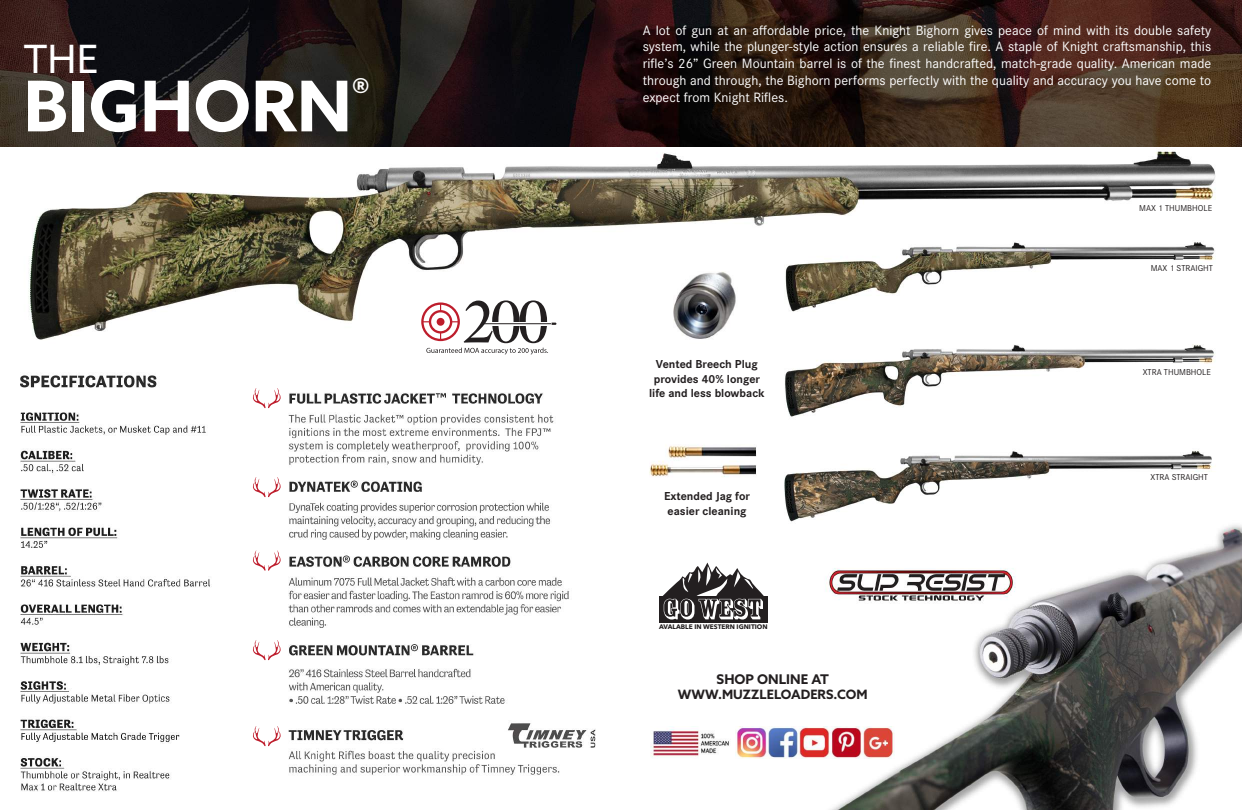
<style>
.page{position:relative;width:1242px;height:810px;background:#fff}
.page>*{position:absolute;margin:0;border:0;box-sizing:border-box;transform-origin:0 0}
.t1{font:700 70px "Azo Sans";color:#fff}
.t2{font:39px "Azo Sans";color:#fff}
.t3{font:14px/16.8px "Corporate S Pro";color:#fff;text-align:justify}
.t4{font:700 13.4px "Azo Sans";color:#231f20}
.t5{font:700 12.9px "Azo Sans";color:#231f20}
.t6{font:700 12px/14.4px "Corporate S Pro";color:#231f20}
.t7{font:8.9px "Corporate S Pro";color:#231f20}
.t8{font:700 6.6px "Avenir Next";color:#211d1e}
</style>
<div class="page">
<img style="left:20px;top:151px;width:1222px;height:659px">
<img style="left:0;top:0;width:1242px;height:147px">
<img style="left:641px;top:437px;width:132px;height:47px">
<svg style="left:253px;top:388px;width:28px;height:21px"></svg>
<svg style="left:253px;top:477px;width:28px;height:21px"></svg>
<svg style="left:253px;top:550px;width:28px;height:22px"></svg>
<svg style="left:253px;top:640px;width:28px;height:21px"></svg>
<svg style="left:253px;top:726px;width:28px;height:21px"></svg>
<img style="left:666px;top:263px;width:82px;height:84px">
<img style="left:651px;top:726px;width:80px;height:33px">
<img style="left:736px;top:726px;width:159px;height:32px">
<svg style="left:421px;top:300px;width:135px;height:55px"></svg>
<hr style="left:482px;top:323px;width:69px;height:1px;background:#231f20">
<div style="left:659px;top:596px;width:109px;height:26px;background:#231f20"></div>
<svg style="left:661px;top:563px;width:105px;height:57px"></svg>
<h2 class="t2" style="left:23px;top:34px;width:76px">THE</h2>
<h1 class="t1" style="left:23px;top:60px;width:348px">BIGHORN<sup>®</sup></h1>
<p class="t3" style="left:643px;top:21px;width:570px">A lot of gun at an affordable price, the Knight Bighorn gives peace of mind with its double safety system, while the plunger-style action ensures a reliable fire. A staple of Knight craftsmanship, this rifle’s 26” Green Mountain barrel is of the finest handcrafted, match-grade quality. American made through and through, the Bighorn performs perfectly with the quality and accuracy you have come to expect from Knight Rifles.</p>
<p class="t7" style="left:1139px;top:201px;width:74px">MAX 1 THUMBHOLE</p>
<p class="t6" style="left:649px;top:356px;width:117px;text-align:center">Vented Breech Plug provides 40% longer life and less blowback</p>
<p class="t6" style="left:664px;top:488px;width:88px">Extended Jag for easier cleaning</p>
<p class="t8" style="left:659px;top:621px;width:110px">AVALABLE IN WESTERN IGNITION</p>
<p class="t4" style="left:717px;top:670px;width:114px">SHOP ONLINE AT</p>
<p class="t5" style="left:678px;top:686px;width:191px">WWW.MUZZLELOADERS.COM</p>
<p class="t7" style="left:1151px;top:262px;width:64px">MAX 1 STRAIGHT</p>
<p class="t7" style="left:1143px;top:366px;width:70px">XTRA THUMBHOLE</p>
<p class="t7" style="left:1151px;top:470px;width:59px">XTRA STRAIGHT</p>
</div>
